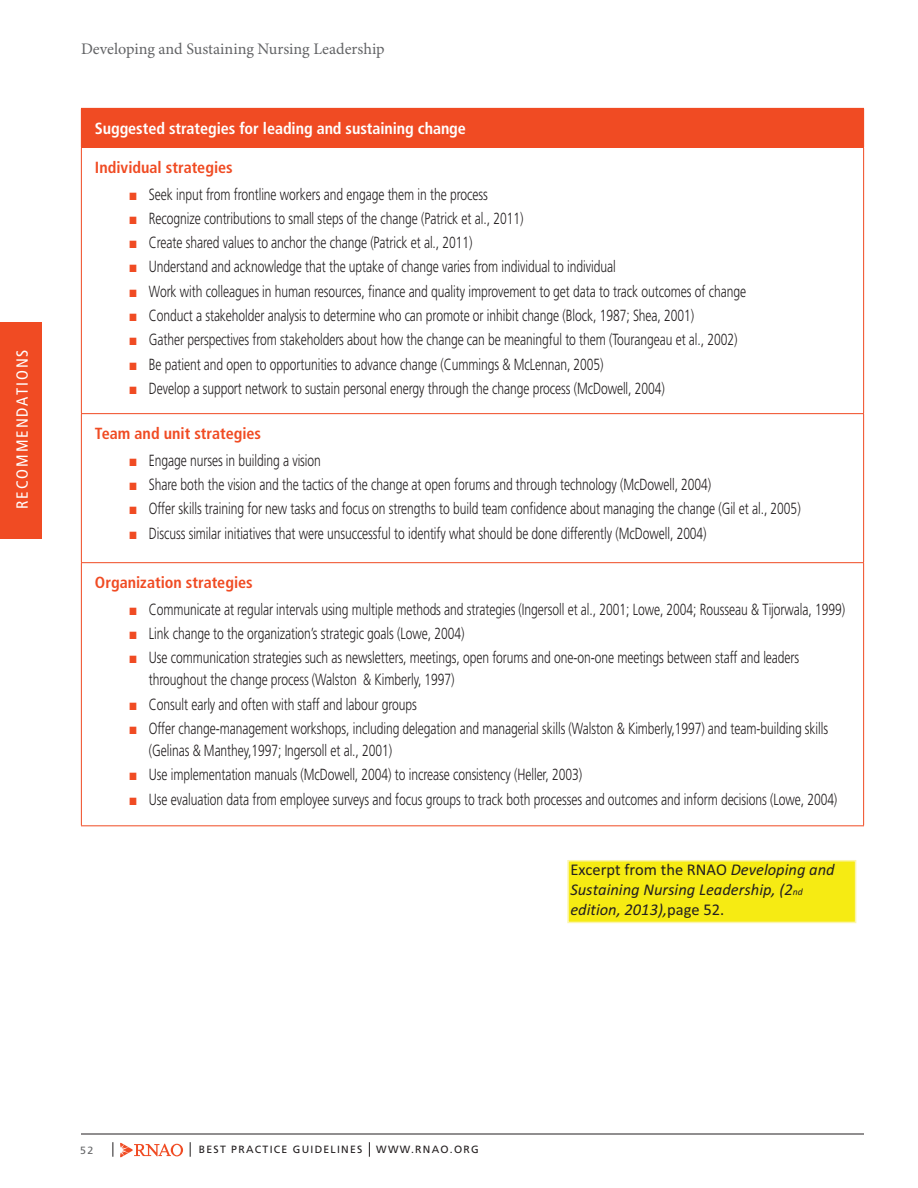
<style>
.page{position:relative;width:918px;height:1188px;background:#fff}
.page>*{position:absolute;margin:0;border:0;box-sizing:border-box;transform-origin:0 0}
.t1{font:italic 16.5px/19.8px "Calibri";color:#231f20}
.t2{font:300 16.2px/24.3px "Frutiger";letter-spacing:-.005em;color:#231f20;scale:.75 1}
.t3{font:700 condensed 16.2px "Frutiger";color:#f04b23}
.t4{font:700 condensed 16.2px "Frutiger";letter-spacing:-.005em;color:#fff}
.t5{font:16.2px "Minion Pro";color:#636466}
.t6{font:condensed 16.2px "Frutiger";letter-spacing:.12em;color:#fff}
.t7{font:10.5px "Frutiger";letter-spacing:.12em;color:#231f20}
.t8{font:10.5px "Frutiger";color:#636466}
.s1{font-style:normal}
.s2{font-size:9.75px}
</style>
<div class="page">
<hr style="left:81px;top:1134px;width:783px;height:1px;background:#231f20">
<svg style="left:112px;top:1142px;width:1px;height:15px"></svg>
<svg style="left:190px;top:1142px;width:1px;height:15px"></svg>
<svg style="left:369px;top:1142px;width:1px;height:15px"></svg>
<svg style="left:120px;top:1143px;width:63px;height:15px"></svg>
<div style="left:81px;top:108px;width:783px;height:39px;background:#f04b23"></div>
<hr style="left:81px;top:147px;width:783px;height:1px;background:#f04b23">
<hr style="left:81px;top:148px;width:1px;height:265px;background:#f04b23">
<hr style="left:863px;top:148px;width:1px;height:265px;background:#f04b23">
<hr style="left:81px;top:413px;width:783px;height:1px;background:#f04b23">
<hr style="left:81px;top:414px;width:1px;height:148px;background:#f04b23">
<hr style="left:863px;top:414px;width:1px;height:148px;background:#f04b23">
<hr style="left:81px;top:562px;width:783px;height:1px;background:#f04b23">
<hr style="left:81px;top:563px;width:1px;height:262px;background:#f04b23">
<hr style="left:863px;top:563px;width:1px;height:262px;background:#f04b23">
<hr style="left:81px;top:825px;width:783px;height:1px;background:#f04b23">
<div style="left:0;top:323px;width:42px;height:216px;background:#f04b23"></div>
<div style="left:568px;top:861px;width:288px;height:61px;background:#f6eb13"></div>
<div style="left:567px;top:860px;width:289px;height:63px;border:2px solid #fbf5ad"></div>
<p class="t6" style="left:16px;top:509px;width:161px;rotate:-90deg">RECOMMENDATIONS</p>
<p class="t5" style="left:81px;top:42px;width:305px">Developing and Sustaining Nursing Leadership</p>
<p class="t4" style="left:95px;top:122px;width:373px">Suggested strategies for leading and sustaining change</p>
<p class="t3" style="left:95px;top:161px;width:139px">Individual strategies</p>
<p class="t2" style="left:149px;top:183px;width:798px">Seek input from frontline workers and engage them in the process<br>Recognize contributions to small steps of the change (Patrick et al., 2011)<br>Create shared values to anchor the change (Patrick et al., 2011)<br>Understand and acknowledge that the uptake of change varies from individual to individual<br>Work with colleagues in human resources, finance and quality improvement to get data to track outcomes of change Conduct a stakeholder analysis to determine who can promote or inhibit change (Block, 1987; Shea, 2001)<br>Gather perspectives from stakeholders about how the change can be meaningful to them (Tourangeau et al., 2002)<br>Be patient and open to opportunities to advance change (Cummings &amp; McLennan, 2005)<br>Develop a support network to sustain personal energy through the change process (McDowell, 2004)</p>
<p class="t3" style="left:95px;top:427px;width:168px">Team and unit strategies</p>
<p class="t2" style="left:149px;top:449px;width:871px">Engage nurses in building a vision<br>Share both the vision and the tactics of the change at open forums and through technology (McDowell, 2004)<br>Offer skills training for new tasks and focus on strengths to build team confidence about managing the change (Gil et al., 2005)<br>Discuss similar initiatives that were unsuccessful to identify what should be done differently (McDowell, 2004)</p>
<p class="t3" style="left:95px;top:576px;width:159px">Organization strategies</p>
<p class="t2" style="left:149px;top:598px;width:930px">Communicate at regular intervals using multiple methods and strategies (Ingersoll et al., 2001; Lowe, 2004; Rousseau &amp; Tijorwala, 1999)<br>Link change to the organization’s strategic goals (Lowe, 2004)<br>Use communication strategies such as newsletters, meetings, open forums and one-on-one meetings between staff and leaders</p>
<p class="t2" style="left:149px;top:669px;width:907px">throughout the change process (Walston &amp; Kimberly, 1997)<br>Consult early and often with staff and labour groups<br>Offer change-management workshops, including delegation and managerial skills (Walston &amp; Kimberly,1997) and team-building skills</p>
<p class="t2" style="left:149px;top:740px;width:919px">(Gelinas &amp; Manthey,1997; Ingersoll et al., 2001)<br>Use implementation manuals (McDowell, 2004) to increase consistency (Heller, 2003)<br>Use evaluation data from employee surveys and focus groups to track both processes and outcomes and inform decisions (Lowe, 2004)</p>
<p class="t1" style="left:570px;top:861px;width:266px"><span class="s1">Excerpt from the RNAO</span> Developing and<br>Sustaining Nursing Leadership, (2<span class="s2">nd </span>edition, 2013),<span class="s1">page 52.</span></p>
<p class="t8" style="left:80px;top:1146px;width:14px">52</p>
<p class="t7" style="left:199px;top:1145px;width:165px">BEST PRACTICE GUIDELINES</p>
<p class="t7" style="left:376px;top:1145px;width:104px">WWW.RNAO.ORG</p>
</div>
